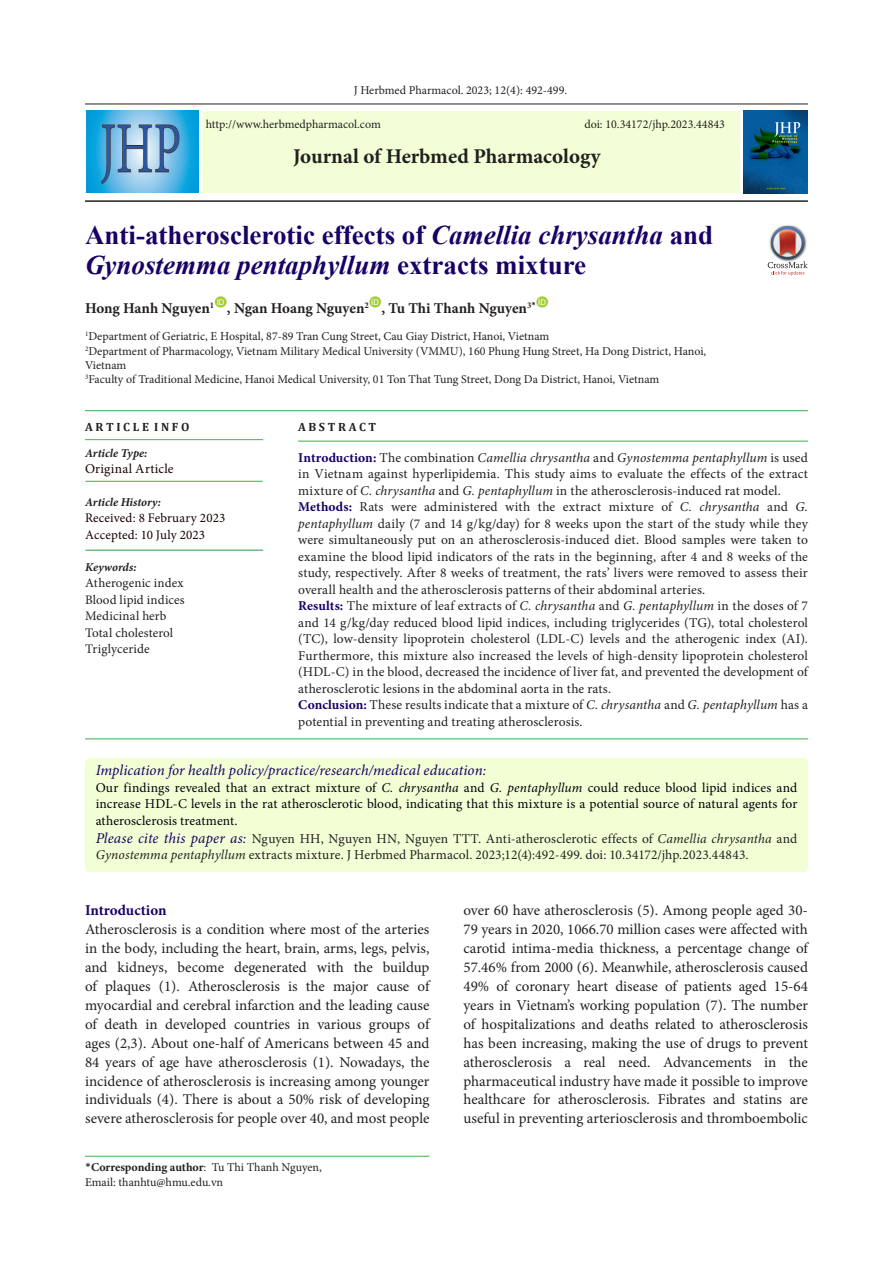
<style>
.page{position:relative;width:893px;height:1263px;background:#fff}
.page>*{position:absolute;margin:0;border:0;box-sizing:border-box;transform-origin:0 0}
.t1{font:700 27px/30px "Times New Roman";color:#190066}
.t2{font:700 21px "Minion Pro";color:#231f20}
.heading_1_Chuong{font:15px/18.9px "Minion Pro";color:#231f20;text-align:justify}
.abstract{font:italic 15px "Minion Pro";letter-spacing:.005em;color:#190066}
.t3{font:700 15px "Minion Pro";letter-spacing:-.005em;color:#231f20}
.heading_1_Chuong-2{font:700 15px "Minion Pro";letter-spacing:-.005em;color:#190066}
.abstract-2{font:13.5px/16.5px "Minion Pro";letter-spacing:.005em;color:#231f20;text-align:justify}
.abstract-3{font:13.5px/16.5px "Minion Pro";letter-spacing:.005em;color:#00000b;text-align:justify}
.t4{font:13.5px "Minion Pro";letter-spacing:.025em;color:#170000}
.t5{font:13.05px "Minion Pro";letter-spacing:.005em;color:#231f20}
.t6{font:13.05px "Minion Pro";letter-spacing:.005em;color:#170000}
.t7{font:12px/14.4px "Minion Pro";color:#231f20}
.t8{font:700 12px "Minion Pro";color:#231f20}
.t9{font:italic 700 12px "Minion Pro";color:#231f20}
.t10{font:700 12px "Cambria";color:#231f20}
.t11{font:7.8px "Arial";color:#fff}
.s1{font-style:italic}
.s2{font-weight:700;color:#190066}
.s3{font-style:italic;font-size:15px;color:#190066}
.s4{font-family:"Calibri";font-weight:400}
.s5{font-weight:400}
</style>
<div class="page">
<hr style="left:85px;top:104px;width:723px;height:1px;background:#231f20">
<hr style="left:85px;top:200px;width:723px;height:2px;background:#231f20">
<div style="left:203px;top:111px;width:537px;height:81px;background:#f2ffd6"></div>
<div style="left:215px;top:296px;width:12px;height:12px;background:#a6ce39;border-radius:50%"></div>
<div style="left:369px;top:296px;width:12px;height:12px;background:#a6ce39;border-radius:50%"></div>
<div style="left:536px;top:296px;width:12px;height:12px;background:#a6ce39;border-radius:50%"></div>
<hr style="left:85px;top:1156px;width:344px;height:1px;background:#3ab54a">
<div style="left:85px;top:758px;width:723px;height:114px;background:#f2ffd5;border-radius:5px"></div>
<hr style="left:298px;top:441px;width:510px;height:1px;background:#35b44a">
<hr style="left:85px;top:410px;width:723px;height:1px;background:#30ad4a">
<hr style="left:85px;top:738px;width:723px;height:1px;background:#35b44a">
<hr style="left:85px;top:439px;width:178px;height:1px;background:#42b649">
<hr style="left:85px;top:550px;width:178px;height:1px;background:#2c9c47">
<hr style="left:85px;top:481px;width:178px;height:1px;background:#35b44a">
<img style="left:744px;top:111px;width:64px;height:83px">
<img style="left:85px;top:111px;width:114px;height:81px">
<img style="left:782px;top:225px;width:12px;height:1px">
<svg style="left:768px;top:226px;width:40px;height:49px"></svg>
<p class="t7" style="left:354px;top:83px;width:215px">J Herbmed Pharmacol. 2023; 12(4): 492-499.</p>
<p class="t7" style="left:206px;top:117px;width:177px">http://www.herbmedpharmacol.com</p>
<p class="t7" style="left:584px;top:117px;width:142px">doi: 10.34172/jhp.2023.44843</p>
<p class="t2" style="left:293px;top:142px;width:309px">Journal of Herbmed Pharmacology</p>
<p class="t1" style="left:85px;top:219px;width:630px">Anti-atherosclerotic effects of <span class="s1">Camellia chrysantha</span> and<br><span class="s1">Gynostemma pentaphyllum</span> extracts mixture</p>
<p class="t3" style="left:85px;top:298px;width:131px">Hong Hanh Nguyen<sup>1</sup></p>
<p class="t11" style="left:371px;top:297px;width:9px">ID</p>
<p class="t3" style="left:381px;top:298px;width:156px">, Tu Thi Thanh Nguyen<sup>3</sup><sup>*</sup></p>
<p class="t11" style="left:538px;top:297px;width:9px">ID</p>
<p class="t7" style="left:85px;top:329px;width:466px"><sup>1</sup>Department of Geriatric, E Hospital, 87-89 Tran Cung Street, Cau Giay District, Hanoi, Vietnam</p>
<p class="t7" style="left:85px;top:344px;width:623px"><sup>2</sup>Department of Pharmacology, Vietnam Military Medical University (VMMU), 160 Phung Hung Street, Ha Dong District, Hanoi,<br>Vietnam</p>
<p class="t7" style="left:85px;top:372px;width:576px"><sup>3</sup>Faculty of Traditional Medicine, Hanoi Medical University, 01 Ton That Tung Street, Dong Da District, Hanoi, Vietnam</p>
<p class="t11" style="left:217px;top:297px;width:9px">ID</p>
<p class="t3" style="left:227px;top:298px;width:143px">, Ngan Hoang Nguyen<sup>2</sup></p>
<p class="t10" style="left:85px;top:418px;width:106px">A R T I C L E I N F O</p>
<p class="t9" style="left:85px;top:444px;width:64px">Article Type:</p>
<p class="t4" style="left:85px;top:460px;width:90px">Original Article</p>
<p class="t9" style="left:85px;top:494px;width:78px">Article History:</p>
<p class="t6" style="left:85px;top:509px;width:142px">Received: 8 February 2023</p>
<p class="t6" style="left:85px;top:526px;width:122px">Accepted: 10 July 2023</p>
<p class="t9" style="left:85px;top:558px;width:53px">Keywords:</p>
<p class="t5" style="left:85px;top:574px;width:100px">Atherogenic index</p>
<p class="t5" style="left:85px;top:591px;width:101px">Blood lipid indices</p>
<p class="t5" style="left:85px;top:607px;width:83px">Medicinal herb</p>
<p class="t5" style="left:85px;top:624px;width:90px">Total cholesterol</p>
<p class="t5" style="left:85px;top:640px;width:66px">Triglyceride</p>
<p class="t10" style="left:298px;top:418px;width:80px">A B S T R A C T</p>
<p class="abstract-2" style="left:298px;top:449px;width:511px"><span class="s2">Introduction:</span> The combination <span class="s1">Camellia chrysantha</span> and <span class="s1">Gynostemma pentaphyllum</span> is used in Vietnam against hyperlipidemia. This study aims to evaluate the effects of the extract mixture of <span class="s1">C. chrysantha</span> and <span class="s1">G. pentaphyllum</span> in the atherosclerosis-induced rat model.</p>
<p class="abstract-2" style="left:298px;top:499px;width:511px"><span class="s2">Methods:</span> Rats were administered with the extract mixture of <span class="s1">C. chrysantha</span> and <span class="s1">G. pentaphyllum</span> daily (7 and 14 g/kg/day) for 8 weeks upon the start of the study while they were simultaneously put on an atherosclerosis-induced diet. Blood samples were taken to examine the blood lipid indicators of the rats in the beginning, after 4 and 8 weeks of the study, respectively. After 8 weeks of treatment, the rats’ livers were removed to assess their overall health and the atherosclerosis patterns of their abdominal arteries.</p>
<p class="abstract-2" style="left:298px;top:598px;width:511px"><span class="s2">Results:</span> The mixture of leaf extracts of <span class="s1">C. chrysantha</span> and <span class="s1">G. pentaphyllum</span> in the doses of 7 and 14 g/kg/day reduced blood lipid indices, including triglycerides (TG), total cholesterol (TC), low-density lipoprotein cholesterol (LDL-C) levels and the atherogenic index (AI).<br>Furthermore, this mixture also increased the levels of high-density lipoprotein cholesterol (HDL-C) in the blood, decreased the incidence of liver fat, and prevented the development of atherosclerotic lesions in the abdominal aorta in the rats.</p>
<p class="abstract-2" style="left:298px;top:697px;width:511px"><span class="s2">Conclusion:</span> These results indicate that a mixture of <span class="s1">C. chrysantha</span> and <span class="s1">G. pentaphyllum</span> has a potential in preventing and treating atherosclerosis.</p>
<p class="abstract" style="left:96px;top:760px;width:392px">Implication for health policy/practice/research/medical education:</p>
<p class="abstract-3" style="left:96px;top:779px;width:703px">Our findings revealed that an extract mixture of <span class="s1">C. chrysantha</span> and <span class="s1">G. pentaphyllum</span> could reduce blood lipid indices and increase HDL-C levels in the rat atherosclerotic blood, indicating that this mixture is a potential source of natural agents for atherosclerosis treatment.</p>
<p class="abstract-2" style="left:96px;top:830px;width:703px"><span class="s3">Please cite this paper as:</span> Nguyen HH, Nguyen HN, Nguyen TTT. Anti-atherosclerotic effects of <span class="s1">Camellia chrysantha</span> and<br><span class="s1">Gynostemma pentaphyllum</span> extracts mixture. J Herbmed Pharmacol. 2023;12(4):492-499. doi: 10.34172/jhp.2023.44843.</p>
<p class="heading_1_Chuong-2" style="left:85px;top:900px;width:83px">Introduction</p>
<p class="heading_1_Chuong" style="left:85px;top:920px;width:346px">Atherosclerosis is a condition where most of the arteries in the body, including the heart, brain, arms, legs, pelvis, and kidneys, become degenerated with the buildup of plaques (1). Atherosclerosis is the major cause of myocardial and cerebral infarction and the leading cause of death in developed countries in various groups of ages (2,3). About one-half of Americans between 45 and 84 years of age have atherosclerosis (1). Nowadays, the incidence of atherosclerosis is increasing among younger individuals (4). There is about a 50% risk of developing severe atherosclerosis for people over 40, and most people</p>
<p class="t8" style="left:85px;top:1159px;width:238px"><span class="s4">*</span>Corresponding author<span class="s5">: Tu Thi Thanh Nguyen,</span></p>
<p class="t7" style="left:85px;top:1175px;width:140px">Email: thanhtu@hmu.edu.vn</p>
<p class="heading_1_Chuong" style="left:463px;top:901px;width:346px">over 60 have atherosclerosis (5). Among people aged 30- 79 years in 2020, 1066.70 million cases were affected with carotid intima-media thickness, a percentage change of 57.46% from 2000 (6). Meanwhile, atherosclerosis caused 49% of coronary heart disease of patients aged 15-64 years in Vietnam’s working population (7). The number of hospitalizations and deaths related to atherosclerosis has been increasing, making the use of drugs to prevent atherosclerosis a real need. Advancements in the pharmaceutical industry have made it possible to improve healthcare for atherosclerosis. Fibrates and statins are useful in preventing arteriosclerosis and thromboembolic</p>
</div>
